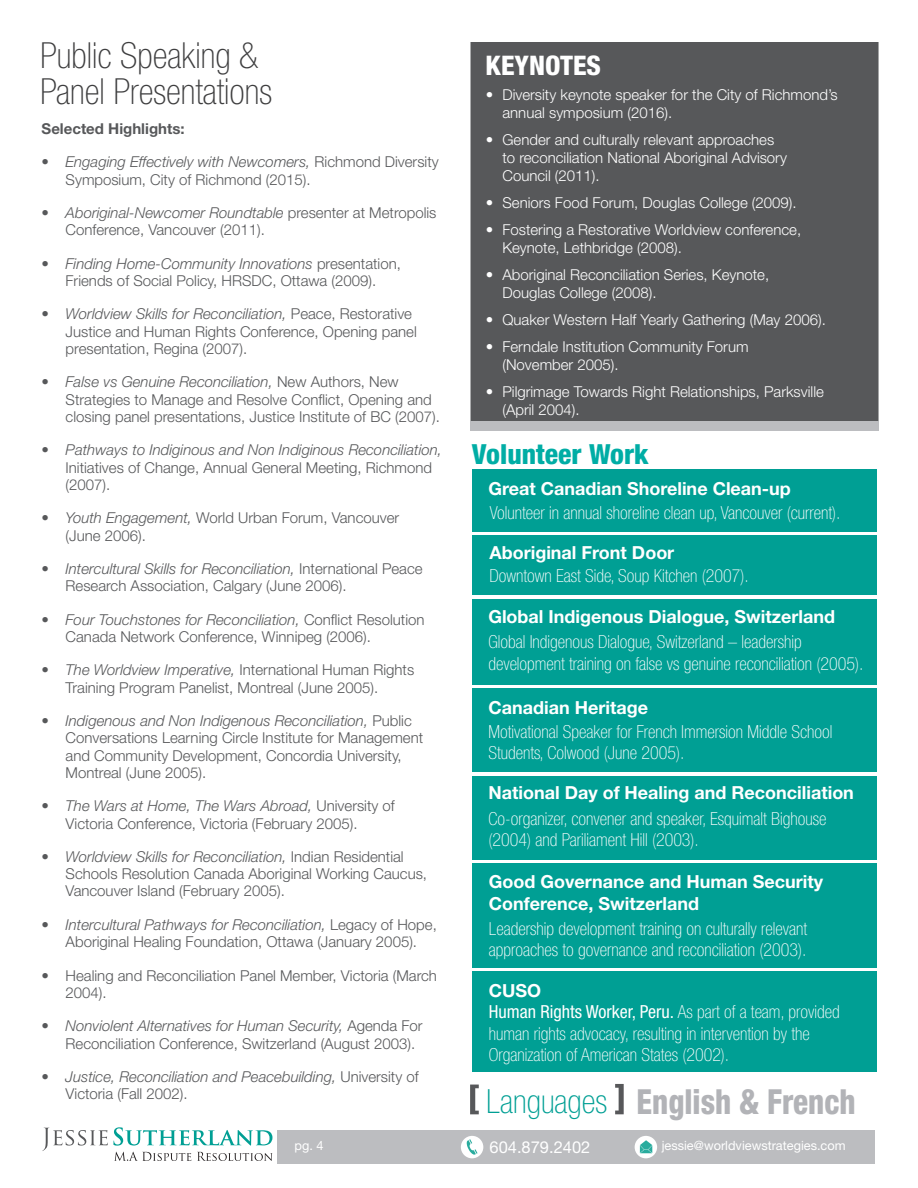
<style>
.page{position:relative;width:918px;height:1188px;background:#fff}
.page>*{position:absolute;margin:0;border:0;box-sizing:border-box;transform-origin:0 0}
.t1{font:100 condensed 36px/36px "Helvetica Neue LT Std";color:#3e3e3f}
.t2{font:800 condensed 34.65px "Helvetica Neue LT Std";color:#b2b3b7;scale:.9 1}
.t3{font:100 condensed 33.3px "Helvetica Neue LT Std";color:#009f94}
.t4{font:800 condensed 27.75px "Helvetica Neue LT Std";color:#00ada5}
.t5{font:800 condensed 27px "Helvetica Neue LT Std";color:#fff}
.t6{font:100 condensed 18px/21.6px "Helvetica Neue LT Std";color:#fff}
.t7{font:700 18px/21.6px "Helvetica Neue LT Std";color:#fff}
.t8{font:16.5px "Helvetica Neue LT Std";color:#fff}
.t9{font:300 15px/17.2px "Helvetica Neue LT Std";color:#57585a}
.t10{font:300 15px/18px "Helvetica Neue LT Std";color:#fff}
.t11{font:italic 300 15px/17.2px "Helvetica Neue LT Std";color:#57585a}
.t12{font:700 15px "Helvetica Neue LT Std";color:#57585a}
.t13{font:12.75px "Helvetica Neue LT Std";color:#fff}
.s1{font-style:italic}
.s2{font-style:normal}
.s3{font-weight:400}
</style>
<div class="page">
<div style="left:471px;top:42px;width:408px;height:380px;background:#57585a"></div>
<div style="left:472px;top:688px;width:404px;height:84px;background:#009f94"></div>
<div style="left:472px;top:776px;width:404px;height:83px;background:#009f94"></div>
<div style="left:472px;top:599px;width:404px;height:85px;background:#009f94"></div>
<div style="left:472px;top:469px;width:404px;height:63px;background:#009f94"></div>
<div style="left:472px;top:863px;width:404px;height:105px;background:#009f94"></div>
<div style="left:472px;top:535px;width:405px;height:60px;background:#009f94"></div>
<div style="left:472px;top:972px;width:404px;height:100px;background:#009f94"></div>
<svg style="left:615px;top:1084px;width:9px;height:30px"></svg>
<svg style="left:470px;top:1085px;width:9px;height:29px"></svg>
<div style="left:471px;top:422px;width:408px;height:9px;background:#bcbdc0"></div>
<svg style="left:42px;top:1127px;width:230px;height:34px"></svg>
<div style="left:277px;top:1130px;width:598px;height:34px;background:#bcbdc0"></div>
<div style="left:461px;top:1136px;width:22px;height:22px;background:#fff;border-radius:50%"></div>
<svg style="left:635px;top:1136px;width:22px;height:22px"></svg>
<svg style="left:640px;top:1140px;width:12px;height:13px"></svg>
<svg style="left:467px;top:1139px;width:11px;height:16px"></svg>
<p class="t1" style="left:40px;top:37px;width:233px">Public Speaking &amp;<br>Panel Presentations</p>
<p class="t12" style="left:42px;top:119px;width:145px">Selected Highlights:</p>
<p class="t9" style="left:66px;top:153px;width:375px;text-indent:-24px">• <span class="s1">Engaging Effectively with Newcomers,</span> Richmond Diversity<br>Symposium, City of Richmond (2015).</p>
<p class="t9" style="left:66px;top:204px;width:372px;text-indent:-24px">• <span class="s1">Aboriginal-Newcomer Roundtable</span> presenter at Metropolis<br>Conference, Vancouver (2011).</p>
<p class="t9" style="left:42px;top:254px;width:361px;text-align:center">• <span class="s1">Finding Home-Community Innovations</span> presentation,<br>Friends of Social Policy, HRSDC, Ottawa (2009).</p>
<p class="t9" style="left:66px;top:305px;width:353px;text-indent:-24px">• <span class="s1">Worldview Skills for Reconciliation,</span> Peace, Restorative<br>Justice and Human Rights Conference, Opening panel presentation, Regina (2007).</p>
<p class="t9" style="left:66px;top:373px;width:376px;text-indent:-24px">• <span class="s1">False vs Genuine Reconciliation,</span> New Authors, New<br>Strategies to Manage and Resolve Conflict, Opening and closing panel presentations, Justice Institute of BC (2007).</p>
<p class="t9" style="left:66px;top:441px;width:378px;text-indent:-24px">• <span class="s1">Pathways to Indiginous and Non Indiginous Reconciliation,<br></span>Initiatives of Change, Annual General Meeting, Richmond (2007).</p>
<p class="t9" style="left:66px;top:509px;width:335px;text-indent:-24px">• <span class="s1">Youth Engagement,</span> World Urban Forum, Vancouver (June 2006).</p>
<p class="t9" style="left:66px;top:560px;width:359px;text-indent:-24px">• <span class="s1">Intercultural Skills for Reconciliation,</span> International Peace<br>Research Association, Calgary (June 2006).</p>
<p class="t9" style="left:66px;top:610px;width:360px;text-indent:-24px">• <span class="s1">Four Touchstones for Reconciliation,</span> Conflict Resolution<br>Canada Network Conference, Winnipeg (2006).</p>
<p class="t9" style="left:66px;top:661px;width:350px;text-indent:-24px">• <span class="s1">The Worldview Imperative,</span> International Human Rights<br>Training Program Panelist, Montreal (June 2005).</p>
<p class="t9" style="left:66px;top:712px;width:359px;text-indent:-24px">• <span class="s1">Indigenous and Non Indigenous Reconciliation,</span> Public Conversations Learning Circle Institute for Management and Community Development, Concordia University, Montreal (June 2005).</p>
<p class="t9" style="left:66px;top:797px;width:331px;text-indent:-24px">• <span class="s1">The Wars at Home, The Wars Abroad,</span> University of<br>Victoria Conference, Victoria (February 2005).</p>
<p class="t9" style="left:66px;top:848px;width:363px;text-indent:-24px">• <span class="s1">Worldview Skills for Reconciliation,</span> Indian Residential<br>Schools Resolution Canada Aboriginal Working Caucus,<br>Vancouver Island (February 2005).</p>
<p class="t9" style="left:42px;top:916px;width:397px;text-align:center">• <span class="s1">Intercultural Pathways for Reconciliation,</span> Legacy of Hope,<br>Aboriginal Healing Foundation, Ottawa (January 2005).</p>
<p class="t9" style="left:66px;top:966px;width:373px;text-indent:-24px">• Healing and Reconciliation Panel Member, Victoria (March<br>2004).</p>
<p class="t9" style="left:66px;top:1017px;width:359px;text-indent:-24px">• <span class="s1">Nonviolent Alternatives for Human Security,</span> Agenda For<br>Reconciliation Conference, Switzerland (August 2003).</p>
<p class="t11" style="left:66px;top:1068px;width:355px;text-indent:-24px"><span class="s2">•</span> Justice, Reconciliation and Peacebuilding, <span class="s2">University of<br>Victoria (Fall 2002).</span></p>
<p class="t5" style="left:486px;top:49px;width:117px">KEYNOTES</p>
<p class="t10" style="left:502px;top:86px;width:337px;text-indent:-16px">• Diversity keynote speaker for the City of Richmond’s annual symposium (2016).</p>
<p class="t10" style="left:502px;top:131px;width:286px;text-indent:-16px">• Gender and culturally relevant approaches to reconciliation National Aboriginal Advisory<br>Council (2011).</p>
<p class="t10" style="left:486px;top:194px;width:312px">• Seniors Food Forum, Douglas College (2009).</p>
<p class="t10" style="left:502px;top:221px;width:300px;text-indent:-16px">• Fostering a Restorative Worldview conference,<br>Keynote, Lethbridge (2008).</p>
<p class="t10" style="left:502px;top:266px;width:268px;text-indent:-16px">• Aboriginal Reconciliation Series, Keynote,<br>Douglas College (2008).</p>
<p class="t10" style="left:486px;top:311px;width:341px">• Quaker Western Half Yearly Gathering (May 2006).</p>
<p class="t10" style="left:502px;top:338px;width:248px;text-indent:-16px">• Ferndale Institution Community Forum (November 2005).</p>
<p class="t10" style="left:502px;top:383px;width:323px;text-indent:-16px">• Pilgrimage Towards Right Relationships, Parksville (April 2004).</p>
<p class="t4" style="left:472px;top:437px;width:178px">Volunteer Work</p>
<p class="t7" style="left:488px;top:477px;width:304px">Great Canadian Shoreline Clean-up</p>
<p class="t6" style="left:490px;top:501px;width:352px">Volunteer in annual shoreline clean up, Vancouver (current).</p>
<p class="t7" style="left:489px;top:541px;width:186px">Aboriginal Front Door</p>
<p class="t6" style="left:489px;top:564px;width:261px">Downtown East Side, Soup Kitchen (2007).</p>
<p class="t7" style="left:488px;top:605px;width:348px">Global Indigenous Dialogue, Switzerland</p>
<p class="t6" style="left:488px;top:631px;width:377px">Global Indigenous Dialogue, Switzerland – leadership development training on false vs genuine reconciliation (2005).</p>
<p class="t7" style="left:489px;top:696px;width:161px">Canadian Heritage</p>
<p class="t6" style="left:489px;top:720px;width:345px">Motivational Speaker for French Immersion Middle School<br>Students, Colwood (June 2005).</p>
<p class="t7" style="left:489px;top:782px;width:367px">National Day of Healing and Reconciliation</p>
<p class="t6" style="left:489px;top:808px;width:339px">Co-organizer, convener and speaker, Esquimalt Bighouse (2004) and Pariliament Hill (2003).</p>
<p class="t7" style="left:489px;top:870px;width:336px">Good Governance and Human Security<br>Conference, Switzerland</p>
<p class="t6" style="left:489px;top:917px;width:320px">Leadership development training on culturally relevant approaches to governance and reconciliation (2003).</p>
<p class="t7" style="left:489px;top:979px;width:54px">CUSO</p>
<p class="t6" style="left:489px;top:1001px;width:353px"><span class="s3">Human Rights Worker, Peru.</span> As part of a team, provided human rights advocacy, resulting in intervention by the<br>Organization of American States (2002).</p>
<p class="t3" style="left:486px;top:1083px;width:123px">Languages</p>
<p class="t2" style="left:637px;top:1080px;width:245px">English &amp; French</p>
<p class="t13" style="left:295px;top:1138px;width:31px">pg. 4</p>
<p class="t8" style="left:490px;top:1137px;width:102px">604.879.2402</p>
<p class="t13" style="left:662px;top:1138px;width:185px">jessie@worldviewstrategies.com</p>
</div>
